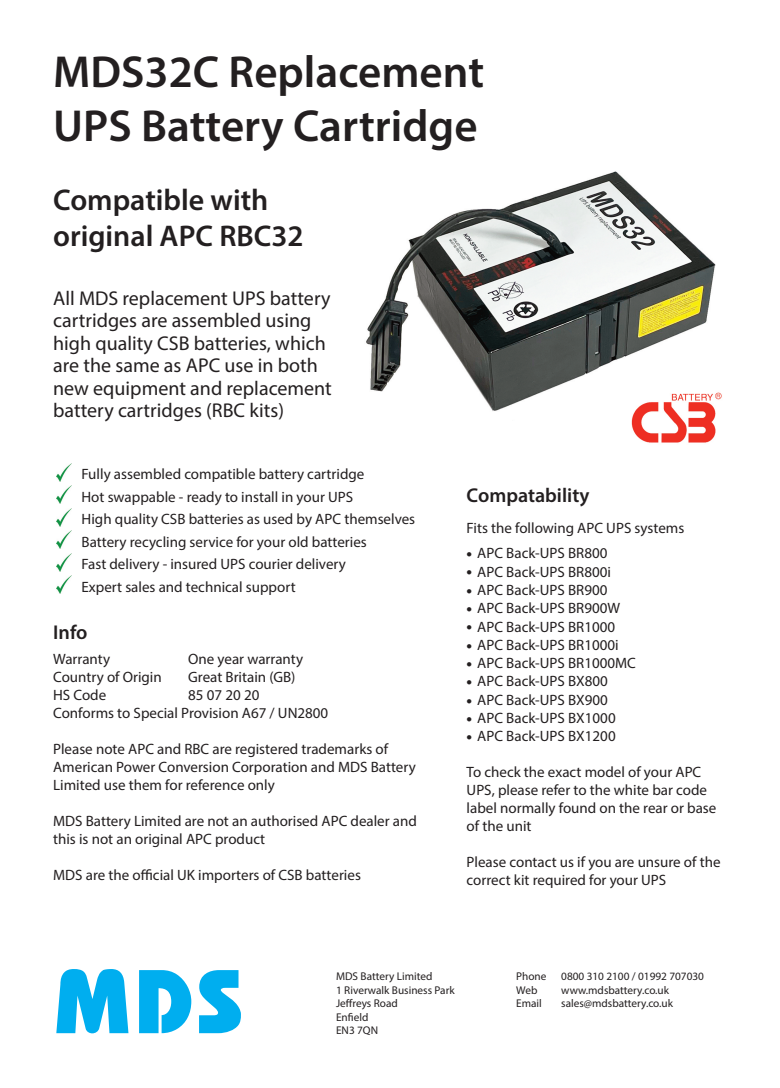
<style>
.page{position:relative;width:780px;height:1088px;background:#fff}
.page>*{position:absolute;margin:0;border:0;box-sizing:border-box;transform-origin:0 0}
.t1{font:90px "Bahamas Heavy";color:#00aeef}
.t2{font:600 45px/54px "Myriad Pro";color:#231f20}
.t3{font:600 30px/36px "Myriad Pro";color:#231f20}
.t4{font:20px/22.5px "Myriad Pro";color:#231f20}
.t5{font:600 20px "Myriad Pro";color:#231f20}
.t6{font:15px/18px "Myriad Pro";color:#231f20}
.t7{font:11.25px/13.5px "Myriad Pro";color:#231f20}
</style>
<div class="page">
<img style="left:366px;top:171px;width:350px;height:240px">
<div style="left:627px;top:391px;width:99px;height:60px;background:#fff"></div>
<img style="left:631px;top:392px;width:91px;height:51px">
<img style="left:56px;top:463px;width:16px;height:18px">
<img style="left:56px;top:486px;width:16px;height:17px">
<img style="left:56px;top:508px;width:16px;height:18px">
<img style="left:56px;top:531px;width:16px;height:17px">
<img style="left:56px;top:553px;width:16px;height:18px">
<img style="left:56px;top:576px;width:16px;height:17px">
<h2 class="t2" style="left:53px;top:48px;width:432px">MDS32C Replacement<br>UPS Battery Cartridge</h2>
<h3 class="t3" style="left:53px;top:185px;width:252px">Compatible with original APC RBC32</h3>
<h3 class="t4" style="left:53px;top:288px;width:280px">All MDS replacement UPS battery cartridges are assembled using high quality CSB batteries, which are the same as APC use in both new equipment and replacement battery cartridges (RBC kits)</h3>
<p class="t6" style="left:81px;top:464px;width:335px;line-height:22.5px">Fully assembled compatible battery cartridge<br>Hot swappable - ready to install in your UPS<br>High quality CSB batteries as used by APC themselves Battery recycling service for your old batteries<br>Fast delivery - insured UPS courier delivery<br>Expert sales and technical support</p>
<h3 class="t5" style="left:53px;top:625px;width:36px">Info</h3>
<p class="t6" style="left:53px;top:651px;width:58px">Warranty</p>
<p class="t6" style="left:188px;top:651px;width:116px">One year warranty</p>
<p class="t6" style="left:53px;top:669px;width:110px">Country of Origin</p>
<p class="t6" style="left:188px;top:669px;width:109px">Great Britain (GB)</p>
<p class="t6" style="left:53px;top:687px;width:55px">HS Code</p>
<p class="t6" style="left:53px;top:687px;width:276px;text-indent:135px">85 07 20 20<br>Conforms to Special Provision A67 / UN2800</p>
<p class="t6" style="left:53px;top:741px;width:364px">Please note APC and RBC are registered trademarks of<br>American Power Conversion Corporation and MDS Battery<br>Limited use them for reference only</p>
<p class="t6" style="left:53px;top:813px;width:365px">MDS Battery Limited are not an authorised APC dealer and this is not an original APC product</p>
<p class="t6" style="left:53px;top:867px;width:309px">MDS are the official UK importers of CSB batteries</p>
<h3 class="t5" style="left:466px;top:487px;width:124px">Compatability</h3>
<p class="t6" style="left:466px;top:520px;width:219px">Fits the following APC UPS systems</p>
<p class="t6" style="left:466px;top:545px;width:142px">● APC Back-UPS BR800</p>
<p class="t6" style="left:466px;top:564px;width:146px">● APC Back-UPS BR800i</p>
<p class="t6" style="left:466px;top:582px;width:142px">● APC Back-UPS BR900</p>
<p class="t6" style="left:466px;top:600px;width:155px">● APC Back-UPS BR900W</p>
<p class="t6" style="left:466px;top:619px;width:150px">● APC Back-UPS BR1000</p>
<p class="t6" style="left:466px;top:637px;width:153px">● APC Back-UPS BR1000i</p>
<p class="t6" style="left:466px;top:655px;width:171px">● APC Back-UPS BR1000MC</p>
<p class="t6" style="left:466px;top:674px;width:143px">● APC Back-UPS BX800</p>
<p class="t6" style="left:466px;top:692px;width:143px">● APC Back-UPS BX900</p>
<p class="t6" style="left:466px;top:710px;width:150px">● APC Back-UPS BX1000</p>
<p class="t6" style="left:466px;top:728px;width:150px">● APC Back-UPS BX1200</p>
<p class="t6" style="left:466px;top:764px;width:251px">To check the exact model of your APC<br>UPS, please refer to the white bar code label normally found on the rear or base of the unit</p>
<p class="t6" style="left:466px;top:854px;width:255px">Please contact us if you are unsure of the correct kit required for your UPS</p>
<h1 class="t1" style="left:53px;top:948px;width:190px">MDS</h1>
<p class="t7" style="left:336px;top:970px;width:98px">MDS Battery Limited</p>
<p class="t7" style="left:516px;top:970px;width:32px">Phone</p>
<p class="t7" style="left:561px;top:970px;width:144px">0800 310 2100 / 01992 707030</p>
<p class="t7" style="left:336px;top:984px;width:120px">1 Riverwalk Business Park</p>
<p class="t7" style="left:516px;top:984px;width:23px">Web</p>
<p class="t7" style="left:561px;top:984px;width:109px">www.mdsbattery.co.uk</p>
<p class="t7" style="left:336px;top:997px;width:63px">Jeffreys Road</p>
<p class="t7" style="left:516px;top:997px;width:27px">Email</p>
<p class="t7" style="left:561px;top:997px;width:113px">sales@mdsbattery.co.uk</p>
<p class="t7" style="left:336px;top:1011px;width:44px">Enfield<br>EN3 7QN</p>
</div>
